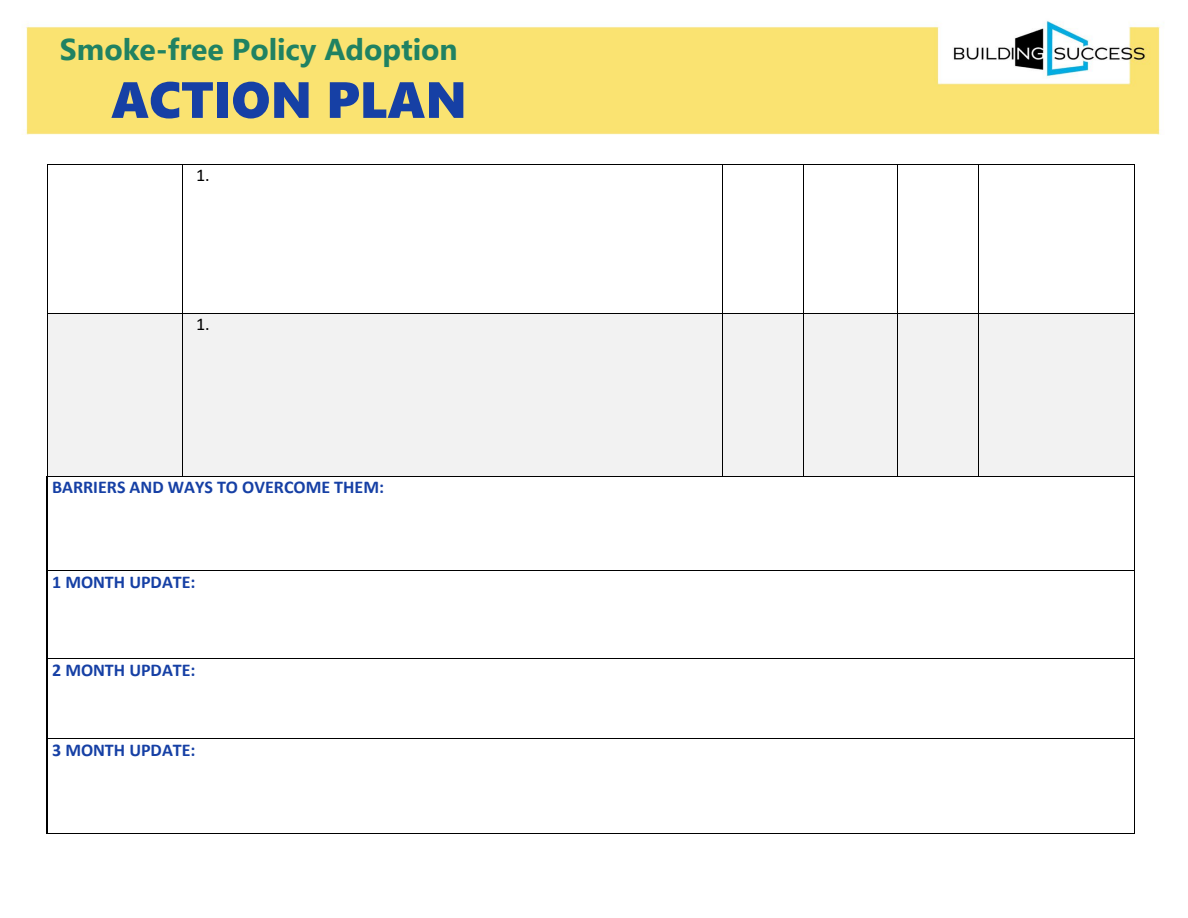
<style>
.page{position:relative;width:1188px;height:918px;background:#fff}
.page>*{position:absolute;margin:0;border:0;box-sizing:border-box;transform-origin:0 0}
.t1{font:51px "Segoe UI Black";color:#1640a5}
.t2{font:700 30px "Segoe UI";color:#208262}
.t3{font:700 18px "Calibri";color:#1640a5}
.t4{font:18px "Calibri";color:#000}
</style>
<div class="page">
<img style="left:22px;top:21px;width:1142px;height:114px">
<hr style="left:48px;top:164px;width:134px;height:1px;background:#000">
<hr style="left:183px;top:164px;width:539px;height:1px;background:#000">
<hr style="left:723px;top:164px;width:80px;height:1px;background:#000">
<hr style="left:804px;top:164px;width:93px;height:1px;background:#000">
<hr style="left:898px;top:164px;width:80px;height:1px;background:#000">
<hr style="left:979px;top:164px;width:155px;height:1px;background:#000">
<hr style="left:47px;top:165px;width:1px;height:148px;background:#000">
<hr style="left:182px;top:165px;width:1px;height:148px;background:#000">
<hr style="left:722px;top:165px;width:1px;height:148px;background:#000">
<hr style="left:803px;top:165px;width:1px;height:148px;background:#000">
<hr style="left:897px;top:165px;width:1px;height:148px;background:#000">
<hr style="left:978px;top:165px;width:1px;height:148px;background:#000">
<hr style="left:1134px;top:165px;width:1px;height:148px;background:#000">
<div style="left:48px;top:314px;width:134px;height:162px;background:#f2f2f2"></div>
<div style="left:183px;top:314px;width:539px;height:162px;background:#f2f2f2"></div>
<div style="left:723px;top:314px;width:80px;height:162px;background:#f2f2f2"></div>
<div style="left:804px;top:314px;width:93px;height:162px;background:#f2f2f2"></div>
<div style="left:898px;top:314px;width:80px;height:162px;background:#f2f2f2"></div>
<div style="left:979px;top:314px;width:154px;height:162px;background:#f2f2f2"></div>
<hr style="left:48px;top:313px;width:134px;height:1px;background:#000">
<hr style="left:183px;top:313px;width:539px;height:1px;background:#000">
<hr style="left:723px;top:313px;width:80px;height:1px;background:#000">
<hr style="left:804px;top:313px;width:93px;height:1px;background:#000">
<hr style="left:898px;top:313px;width:80px;height:1px;background:#000">
<hr style="left:979px;top:313px;width:155px;height:1px;background:#000">
<hr style="left:47px;top:314px;width:1px;height:162px;background:#000">
<hr style="left:182px;top:314px;width:1px;height:162px;background:#000">
<hr style="left:722px;top:314px;width:1px;height:162px;background:#000">
<hr style="left:803px;top:314px;width:1px;height:162px;background:#000">
<hr style="left:897px;top:314px;width:1px;height:162px;background:#000">
<hr style="left:978px;top:314px;width:1px;height:162px;background:#000">
<hr style="left:1134px;top:314px;width:1px;height:162px;background:#000">
<hr style="left:49px;top:476px;width:133px;height:1px;background:#000">
<hr style="left:183px;top:476px;width:539px;height:1px;background:#000">
<hr style="left:723px;top:476px;width:80px;height:1px;background:#000">
<hr style="left:804px;top:476px;width:93px;height:1px;background:#000">
<hr style="left:898px;top:476px;width:80px;height:1px;background:#000">
<hr style="left:979px;top:476px;width:155px;height:1px;background:#000">
<hr style="left:46px;top:476px;width:2px;height:94px;background:#000">
<hr style="left:1134px;top:476px;width:1px;height:94px;background:#000">
<hr style="left:48px;top:570px;width:1086px;height:1px;background:#000">
<hr style="left:46px;top:571px;width:2px;height:87px;background:#000">
<hr style="left:1134px;top:571px;width:1px;height:87px;background:#000">
<hr style="left:48px;top:658px;width:1086px;height:1px;background:#000">
<hr style="left:46px;top:658px;width:2px;height:81px;background:#000">
<hr style="left:1134px;top:658px;width:1px;height:81px;background:#000">
<hr style="left:48px;top:739px;width:1086px;height:1px;background:#000">
<hr style="left:46px;top:739px;width:2px;height:94px;background:#000">
<hr style="left:46px;top:833px;width:1088px;height:1px;background:#000">
<hr style="left:1134px;top:739px;width:1px;height:94px;background:#000">
<h2 class="t2" style="left:60px;top:21px;width:399px">Smoke-free Policy Adoption</h2>
<h1 class="t1" style="left:111px;top:63px;width:357px">ACTION PLAN</h1>
<p class="t4" style="left:196px;top:162px;width:15px">1.</p>
<p class="t4" style="left:196px;top:311px;width:15px">1.</p>
<p class="t3" style="left:52px;top:474px;width:334px">BARRIERS AND WAYS TO OVERCOME THEM:</p>
<p class="t3" style="left:52px;top:569px;width:145px">1 MONTH UPDATE:</p>
<p class="t3" style="left:52px;top:657px;width:145px">2 MONTH UPDATE:</p>
<p class="t3" style="left:52px;top:737px;width:145px">3 MONTH UPDATE:</p>
</div>
